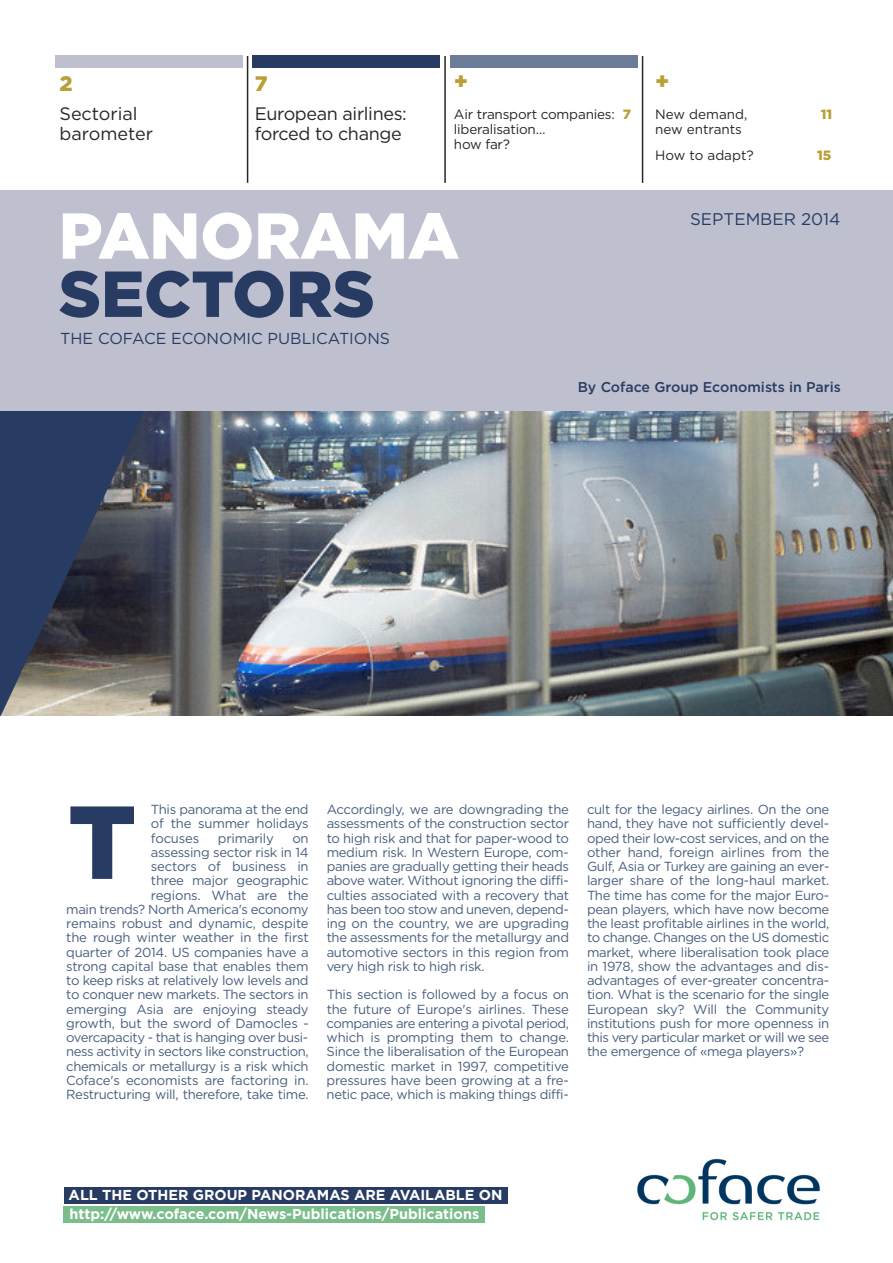
<style>
.page{position:relative;width:893px;height:1263px;background:#fff}
.page>*{position:absolute;margin:0;border:0;box-sizing:border-box;transform-origin:0 0}
.t1{font:900 103.5px "Gotham";color:#283c63}
.t2{font:900 64.8px "Gotham";color:#fff}
.t3{font:900 64.8px "Gotham";color:#283c63}
.t4{font:900 22.5px "Gotham";color:#b9a036}
.t5{font:900 21px "Gotham";color:#b9a036}
.t6{font:18px/20.2px "Gotham";letter-spacing:-.02em;color:#272627}
.t7{font:18px/20.2px "Gotham";color:#272627}
.t8{font:16.95px "Gotham";color:#283c63}
.t9{font:15.9px "Gotham";color:#283c63}
.t10{font:700 14.4px/19.6px "Gotham";color:#fff}
.t11{font:500 14.25px "Gotham";color:#283c63}
.t12{font:13.5px/15px "Gotham";letter-spacing:-.015em;color:#272627}
.t13{font:900 13.5px "Gotham";color:#b9a036}
.t14{font:13.2px/14.2px "Gotham";letter-spacing:-.025em;color:#485f7e;text-align:justify}
.s1{font-weight:900;color:#b9a036}
</style>
<div class="page">
<img style="left:145px;top:411px;width:748px;height:305px">
<svg style="left:0;top:411px;width:145px;height:305px;background:#424a5e"></svg>
<div style="left:0;top:190px;width:893px;height:221px;background:#bec0cf"></div>
<div style="left:55px;top:55px;width:187px;height:13px;background:#bec0cf"></div>
<div style="left:253px;top:55px;width:187px;height:13px;background:#283c63"></div>
<div style="left:450px;top:55px;width:187px;height:13px;background:#6b7c97"></div>
<hr style="left:247px;top:56px;width:1px;height:127px;background:#272627">
<hr style="left:444px;top:56px;width:2px;height:127px;background:#272627">
<hr style="left:642px;top:56px;width:1px;height:127px;background:#272627">
<img style="left:637px;top:1158px;width:183px;height:63px">
<div style="left:64px;top:1187px;width:443px;height:16px;background:#283c63"></div>
<div style="left:64px;top:1207px;width:421px;height:16px;background:#7cbd8c"></div>
<h3 class="t5" style="left:59px;top:72px;width:15px">2</h3>
<h3 class="t7" style="left:59px;top:104px;width:95px">Sectorial barometer</h3>
<h3 class="t5" style="left:255px;top:72px;width:14px">7</h3>
<h3 class="t6" style="left:255px;top:104px;width:154px">European airlines: forced to change</h3>
<h3 class="t4" style="left:454px;top:68px;width:16px">+</h3>
<p class="t12" style="left:454px;top:107px;width:179px">Air transport companies: <span class="s1">7 </span>liberalisation…<br>how far?</p>
<h2 class="t2" style="left:59px;top:198px;width:402px">PANORAMA</h2>
<h2 class="t3" style="left:59px;top:257px;width:318px">SECTORS</h2>
<p class="t9" style="left:60px;top:330px;width:331px">THE COFACE ECONOMIC PUBLICATIONS</p>
<h3 class="t4" style="left:655px;top:68px;width:16px">+</h3>
<p class="t12" style="left:655px;top:107px;width:94px">New demand,</p>
<p class="t13" style="left:821px;top:107px;width:13px">11</p>
<p class="t12" style="left:655px;top:117px;width:100px;line-height:25.7px">new entrants<br>How to adapt?</p>
<p class="t13" style="left:817px;top:147px;width:16px">15</p>
<p class="t8" style="left:690px;top:209px;width:152px">SEPTEMBER 2014</p>
<p class="t11" style="left:578px;top:379px;width:264px">By Coface Group Economists in Paris</p>
<p class="t14" style="left:151px;top:802px;width:159px">This panorama at the end of the summer holidays focuses</p>
<h1 class="t1" style="left:68px;top:783px;width:70px">T</h1>
<p class="t14" style="left:218px;top:831px;width:57px">primarily</p>
<p class="t14" style="left:66px;top:831px;width:244px;text-align:right">on<br>assessing sector risk in 14<br>sectors of business in<br>three major geographic<br>regions. What are the<br>main trends? North America's economy remains robust and dynamic, despite the rough winter weather in the first quarter of 2014. US companies have a strong capital base that enables them to keep risks at relatively low levels and to conquer new markets. The sectors in emerging Asia are enjoying steady growth, but the sword of Damocles - overcapacity - that is hanging over busi&shy;ness activity in sectors like construction, chemicals or metallurgy is a risk which Coface's economists are factoring in.<br>Restructuring will, therefore, take time.</p>
<p class="t14" style="left:327px;top:802px;width:244px">Accordingly, we are downgrading the assessments of the construction sector to high risk and that for paper-wood to medium risk. In Western Europe, com&shy;panies are gradually getting their heads above water. Without ignoring the diffi&shy;culties associated with a recovery that has been too stow and uneven, depend&shy;ing on the country, we are upgrading the assessments for the metallurgy and automotive sectors in this region from very high risk to high risk.</p>
<p class="t14" style="left:327px;top:988px;width:244px">This section is followed by a focus on the future of Europe's airlines. These companies are entering a pivotal period, which is prompting them to change.<br>Since the liberalisation of the European domestic market in 1997, competitive pressures have been growing at a fre&shy;netic pace, which is making things diffi-</p>
<p class="t14" style="left:587px;top:802px;width:244px">cult for the legacy airlines. On the one hand, they have not sufficiently devel&shy;oped their low-cost services, and on the other hand, foreign airlines from the Gulf, Asia or Turkey are gaining an ever&shy;larger share of the long-haul market.<br>The time has come for the major Euro&shy;pean players, which have now become the least profitable airlines in the world, to change. Changes on the US domestic market, where liberalisation took place in 1978, show the advantages and dis&shy;advantages of ever-greater concentra&shy;tion. What is the scenario for the single European sky? Will the Community institutions push for more openness in this very particular market or will we see the emergence of «mega players»?</p>
<p class="t10" style="left:69px;top:1185px;width:435px">ALL THE OTHER GROUP PANORAMAS ARE AVAILABLE ON http://www.coface.com/News-Publications/Publications</p>
</div>
